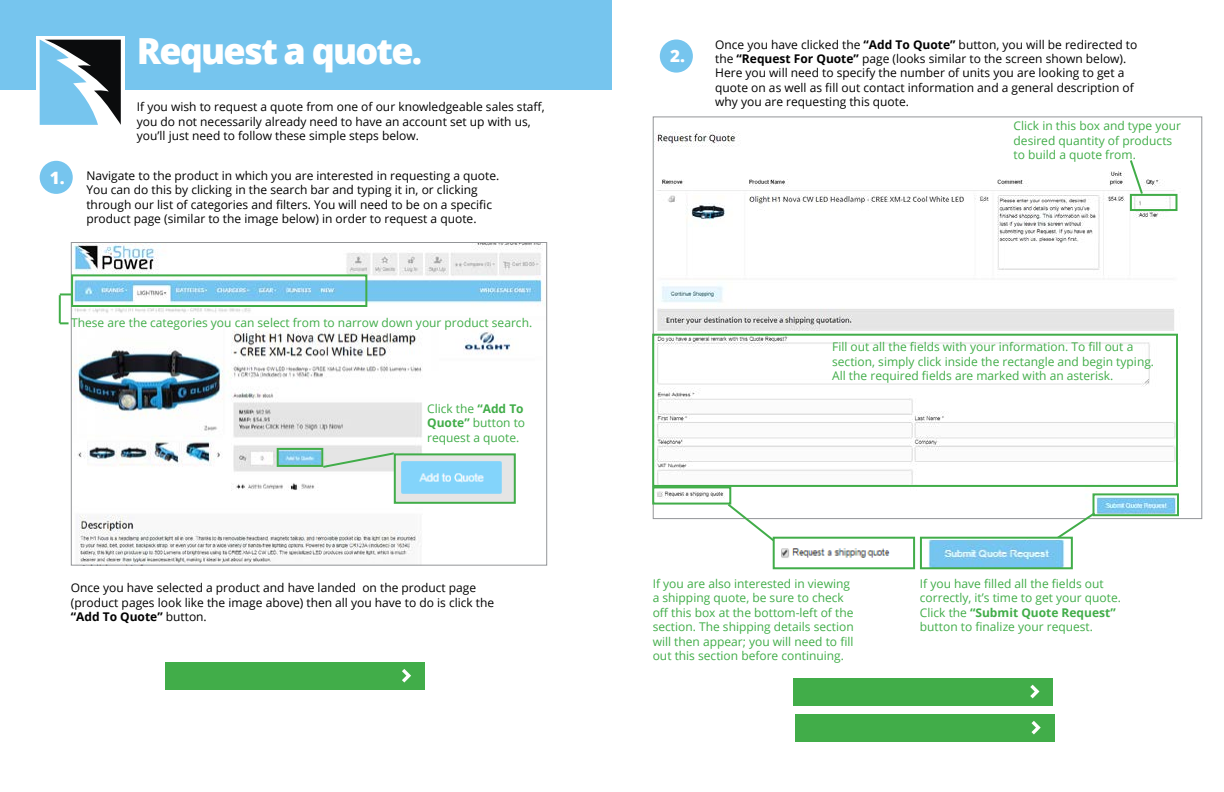
<style>
.page{position:relative;width:1224px;height:792px;background:#fff}
.page>*{position:absolute;margin:0;border:0;box-sizing:border-box;transform-origin:0 0}
.t1{font:800 36px "Open Sans";letter-spacing:-.05em;color:#fff}
.t2{font:800 17px "Open Sans";color:#fff}
.t3{font:12px/14.4px "Open Sans";color:#000}
.t4{font:12px/14.4px "Open Sans";color:#41ad49}
.s1{font-weight:700}
</style>
<div class="page">
<div style="left:0;top:0;width:612px;height:90px;background:#76c5ee"></div>
<div style="left:36px;top:36px;width:89px;height:93px;background:linear-gradient(to right,#fff,#fff)"></div>
<svg style="left:40px;top:40px;width:81px;height:85px"></svg>
<div style="left:40px;top:161px;width:33px;height:33px;background:#76c5ee;border-radius:50%"></div>
<img style="left:74px;top:244px;width:471px;height:320px">
<div style="left:71px;top:242px;width:476px;height:324px;border:1px solid #939598"></div>
<div style="left:277px;top:448px;width:46px;height:19px;border:2px solid #41ad49"></div>
<img style="left:397px;top:456px;width:116px;height:45px">
<div style="left:394px;top:453px;width:122px;height:51px;border:2px solid #41ad49"></div>
<svg style="left:321px;top:451px;width:75px;height:18px"></svg>
<div style="left:660px;top:40px;width:33px;height:33px;background:#76c5ee;border-radius:50%"></div>
<img style="left:655px;top:131px;width:524px;height:386px">
<div style="left:1130px;top:194px;width:48px;height:17px;border:2px solid #41ad49"></div>
<svg style="left:1128px;top:158px;width:16px;height:38px"></svg>
<div style="left:652px;top:334px;width:526px;height:153px;border:2px solid #41ad49"></div>
<div style="left:652px;top:486px;width:79px;height:19px;border:2px solid #41ad49"></div>
<svg style="left:726px;top:502px;width:53px;height:43px"></svg>
<img style="left:776px;top:540px;width:114px;height:18px">
<div style="left:773px;top:537px;width:142px;height:32px;border:2px solid #41ad49"></div>
<div style="left:1092px;top:493px;width:87px;height:23px;border:2px solid #41ad49"></div>
<svg style="left:1048px;top:510px;width:49px;height:27px"></svg>
<img style="left:928px;top:540px;width:137px;height:26px">
<div style="left:920px;top:537px;width:153px;height:32px;border:2px solid #41ad49"></div>
<div style="left:794px;top:678px;width:259px;height:28px;background:#41ad49"></div>
<svg style="left:1030px;top:685px;width:9px;height:13px"></svg>
<div style="left:795px;top:714px;width:259px;height:28px;background:#41ad49"></div>
<svg style="left:1031px;top:721px;width:10px;height:13px"></svg>
<div style="left:165px;top:662px;width:260px;height:28px;background:#41ad49"></div>
<svg style="left:402px;top:669px;width:9px;height:14px"></svg>
<div style="left:71px;top:274px;width:296px;height:33px;border:2px solid #41ad49"></div>
<svg style="left:60px;top:293px;width:11px;height:2px"></svg>
<hr style="left:59px;top:295px;width:2px;height:28px;background:#41ad49">
<svg style="left:60px;top:322px;width:9px;height:2px"></svg>
<h2 class="t2" style="left:50px;top:164px;width:16px">1.</h2>
<h1 class="t1" style="left:137px;top:23px;width:287px">Request a quote.</h1>
<p class="t3" style="left:137px;top:99px;width:409px">If you wish to request a quote from one of our knowledgeable sales staff, you do not necessarily already need to have an account set up with us, you’ll just need to follow these simple steps below.</p>
<p class="t3" style="left:86px;top:168px;width:414px">Navigate to the product in which you are interested in requesting a quote.<br>You can do this by clicking in the search bar and typing it in, or clicking through our list of categories and filters. You will need to be on a specific product page (similar to the image below) in order to request a quote.</p>
<p class="t4" style="left:71px;top:315px;width:463px">These are the categories you can select from to narrow down your product search.</p>
<p class="t4" style="left:427px;top:401px;width:100px">Click the <span class="s1">“Add To<br>Quote”</span> button to request a quote.</p>
<p class="t3" style="left:71px;top:580px;width:425px">Once you have selected a product and have landed on the product page (product pages look like the image above) then all you have to do is click the <span class="s1">“Add To Quote”</span> button.</p>
<h2 class="t2" style="left:670px;top:43px;width:16px">2.</h2>
<p class="t3" style="left:715px;top:37px;width:424px">Once you have clicked the <span class="s1">“Add To Quote”</span> button, you will be redirected to the <span class="s1">“Request For Quote”</span> page (looks similar to the screen shown below).<br>Here you will need to specify the number of units you are looking to get a quote on as well as fill out contact information and a general description of why you are requesting this quote.</p>
<p class="t4" style="left:1014px;top:119px;width:169px">Click in this box and type your desired quantity of products to build a quote from.</p>
<p class="t4" style="left:832px;top:339px;width:323px">Fill out all the fields with your information. To fill out a section, simply click inside the rectangle and begin typing.<br>All the required fields are marked with an asterisk.</p>
<p class="t4" style="left:653px;top:576px;width:203px">If you are also interested in viewing a shipping quote, be sure to check off this box at the bottom-left of the section. The shipping details section will then appear; you will need to fill out this section before continuing.</p>
<p class="t4" style="left:920px;top:576px;width:203px">If you have filled all the fields out correctly, it’s time to get your quote.<br>Click the <span class="s1">“Submit Quote Request” </span>button to finalize your request.</p>
</div>
